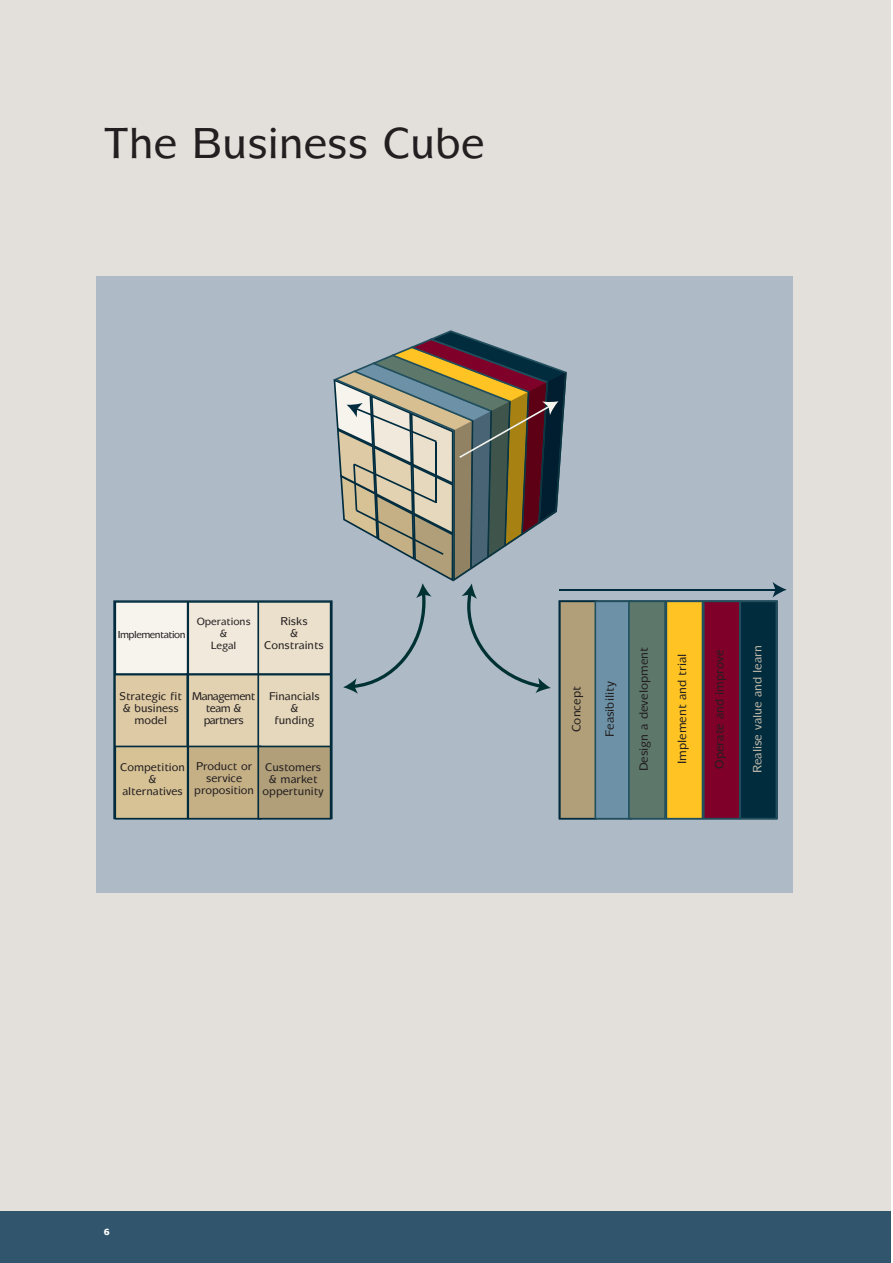
<style>
.page{position:relative;width:893px;height:1263px;background:#fff}
.page>*{position:absolute;margin:0;border:0;box-sizing:border-box;transform-origin:0 0}
.t1{font:500 43.5px "Mixage IT Cby BT";color:#231f20}
.t2{font:500 12px "Mixage IT Cby BT";color:#231f20}
.t3{font:500 12px "Mixage IT Cby BT";color:#beb7a8}
.t4{font:500 11.25px/12px "Mixage IT Cby BT";color:#231f20;text-align:center}
.t5{font:500 11.25px/12px "Mixage IT Cby BT";letter-spacing:-.05em;color:#231f20;text-align:center}
.t6{font:500 10.5px/12px "Mixage IT Cby BT";color:#231f20;text-align:center}
.t7{font:500 10.2px "Mixage IT Cby BT";letter-spacing:-.05em;color:#231f20}
.t8{font:900 9px "Mixage IT Cby BT";color:#fff}
</style>
<div class="page">
<div style="left:0;top:0;width:890px;height:1263px;background:#e3e0dc"></div>
<div style="left:0;top:1212px;width:890px;height:51px;background:#31556d"></div>
<div style="left:97px;top:276px;width:696px;height:617px;background:#afbac7"></div>
<svg style="left:114px;top:330px;width:672px;height:490px"></svg>
<h1 class="t1" style="left:104px;top:126px;width:382px">The Business Cube</h1>
<p class="t7" style="left:118px;top:630px;width:69px">Implementation</p>
<p class="t6" style="left:197px;top:617px;width:55px">Operations &amp;<br>Legal</p>
<p class="t4" style="left:264px;top:616px;width:61px">Risks<br>&amp;<br>Constraints</p>
<p class="t4" style="left:119px;top:691px;width:64px">Strategic fit &amp; business model</p>
<p class="t5" style="left:192px;top:691px;width:65px">Management team &amp; partners</p>
<p class="t4" style="left:269px;top:691px;width:52px">Financials &amp; funding</p>
<p class="t4" style="left:120px;top:762px;width:66px">Competition &amp; alternatives</p>
<p class="t4" style="left:194px;top:761px;width:61px">Product or service proposition</p>
<p class="t4" style="left:262px;top:762px;width:63px">Customers &amp; market oppertunity</p>
<p class="t8" style="left:104px;top:1229px;width:7px">6</p>
<p class="t2" style="left:571px;top:732px;width:47px;rotate:-90deg">Concept</p>
<p class="t2" style="left:605px;top:737px;width:57px;rotate:-90deg">Feasibility</p>
<p class="t2" style="left:639px;top:771px;width:126px;rotate:-90deg">Design a development</p>
<p class="t2" style="left:677px;top:764px;width:112px;rotate:-90deg">Implement and trial</p>
<p class="t2" style="left:714px;top:769px;width:120px;rotate:-90deg">Operate and improve</p>
<p class="t3" style="left:752px;top:773px;width:129px;rotate:-90deg">Realise value and learn</p>
</div>
